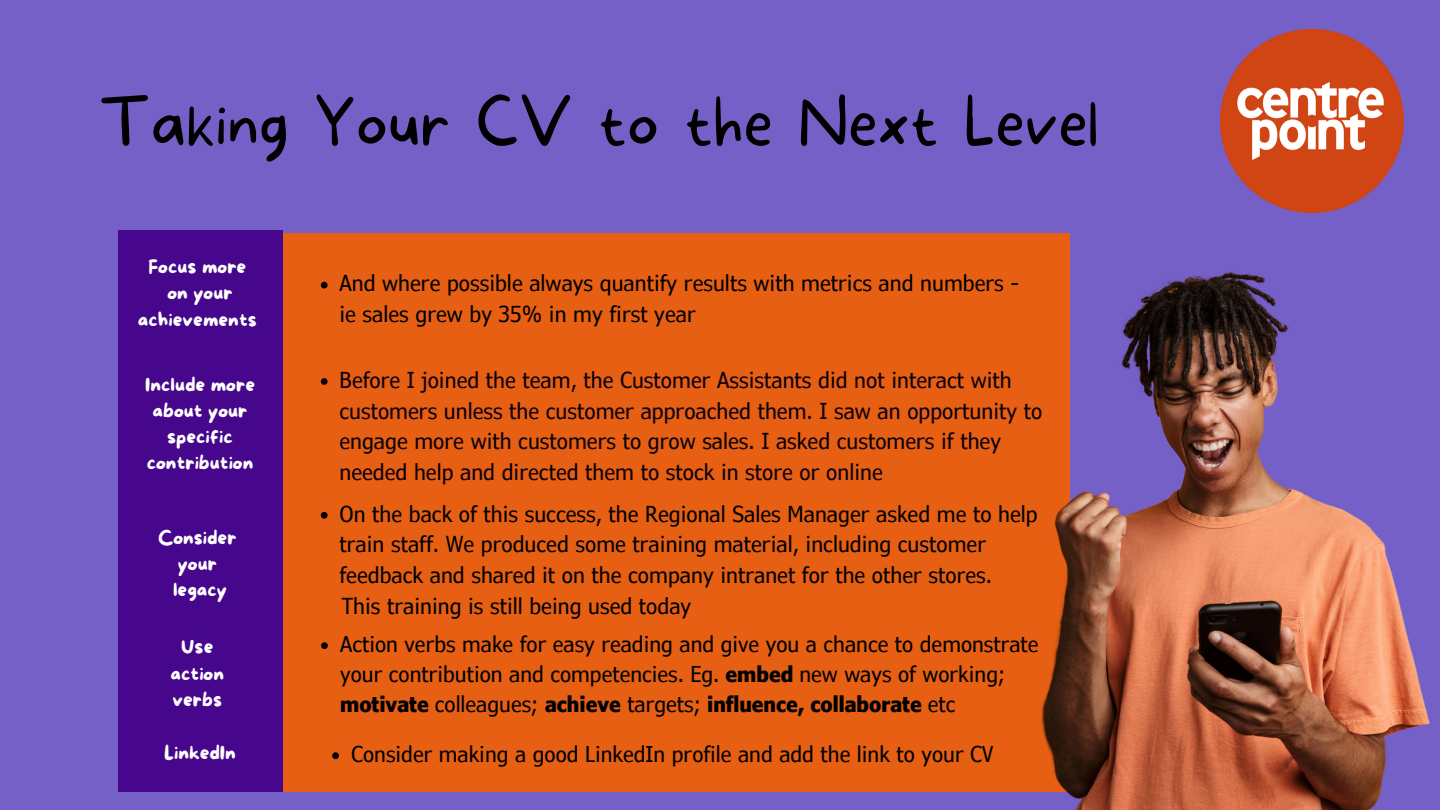
<style>
.page{position:relative;width:1440px;height:810px;background:#7560c8}
.page>*{position:absolute;margin:0;border:0;box-sizing:border-box;transform-origin:0 0}
.t1{font:100 65px "More Sugar";color:#000}
.t2{font:condensed 22px/30.8px "Verdana Pro";color:#000}
.t3{font:condensed 22px/30.8px "Verdana Pro";color:#0b000b}
.t4{font:condensed 21.8px/30px "Verdana Pro";color:#000}
.t5{font:19px/26.2px "More Sugar";color:#fff;text-align:center}
.s1{font-weight:700}
</style>
<div class="page">
<div style="left:282px;top:233px;width:787px;height:559px;background:#e65f12"></div>
<div style="left:118px;top:230px;width:164px;height:130px;background:#46078d"></div>
<div style="left:118px;top:360px;width:164px;height:130px;background:#46078d"></div>
<div style="left:118px;top:485px;width:164px;height:160px;background:#46078d"></div>
<div style="left:118px;top:621px;width:164px;height:108px;background:#46078d"></div>
<img style="left:1041px;top:233px;width:389px;height:577px">
<svg style="left:321px;top:282px;width:7px;height:6px"></svg>
<svg style="left:321px;top:642px;width:7px;height:7px"></svg>
<svg style="left:321px;top:378px;width:7px;height:7px"></svg>
<svg style="left:321px;top:512px;width:7px;height:7px"></svg>
<img style="left:1221px;top:30px;width:183px;height:183px">
<div style="left:118px;top:717px;width:164px;height:75px;background:#46078d"></div>
<svg style="left:332px;top:752px;width:7px;height:7px"></svg>
<p class="t1" style="left:99px;top:84px;width:1001px">Taking Your CV to the Next Level</p>
<p class="t5" style="left:148px;top:255px;width:100px">Focus more</p>
<p class="t5" style="left:138px;top:281px;width:120px">on your achievements</p>
<p class="t5" style="left:145px;top:372px;width:112px">Include more about your specific contribution</p>
<p class="t5" style="left:158px;top:525px;width:80px">Consider</p>
<p class="t5" style="left:178px;top:552px;width:41px">your</p>
<p class="t5" style="left:173px;top:578px;width:56px">legacy</p>
<p class="t5" style="left:181px;top:635px;width:34px">Use</p>
<p class="t5" style="left:171px;top:661px;width:55px">action</p>
<p class="t5" style="left:173px;top:688px;width:51px">verbs</p>
<p class="t2" style="left:339px;top:267px;width:681px">And where possible always quantify results with metrics and numbers - ie sales grew by 35% in my first year</p>
<p class="t3" style="left:339px;top:364px;width:704px">Before I joined the team, the Customer Assistants did not interact with customers unless the customer approached them. I saw an opportunity to engage more with customers to grow sales. I asked customers if they needed help and directed them to stock in store or online</p>
<p class="t2" style="left:339px;top:498px;width:700px">On the back of this success, the Regional Sales Manager asked me to help train staff. We produced some training material, including customer feedback and shared it on the company intranet for the other stores.</p>
<p class="t2" style="left:342px;top:590px;width:351px">This training is still being used today</p>
<p class="t4" style="left:340px;top:628px;width:700px">Action verbs make for easy reading and give you a chance to demonstrate your contribution and competencies. Eg. <span class="s1">embed</span> new ways of working; <span class="s1">motivate</span> colleagues; <span class="s1">achieve</span> targets; <span class="s1">influence, collaborate</span> etc</p>
<p class="t5" style="left:164px;top:741px;width:73px">LinkedIn</p>
<p class="t4" style="left:351px;top:738px;width:643px">Consider making a good LinkedIn profile and add the link to your CV</p>
</div>
